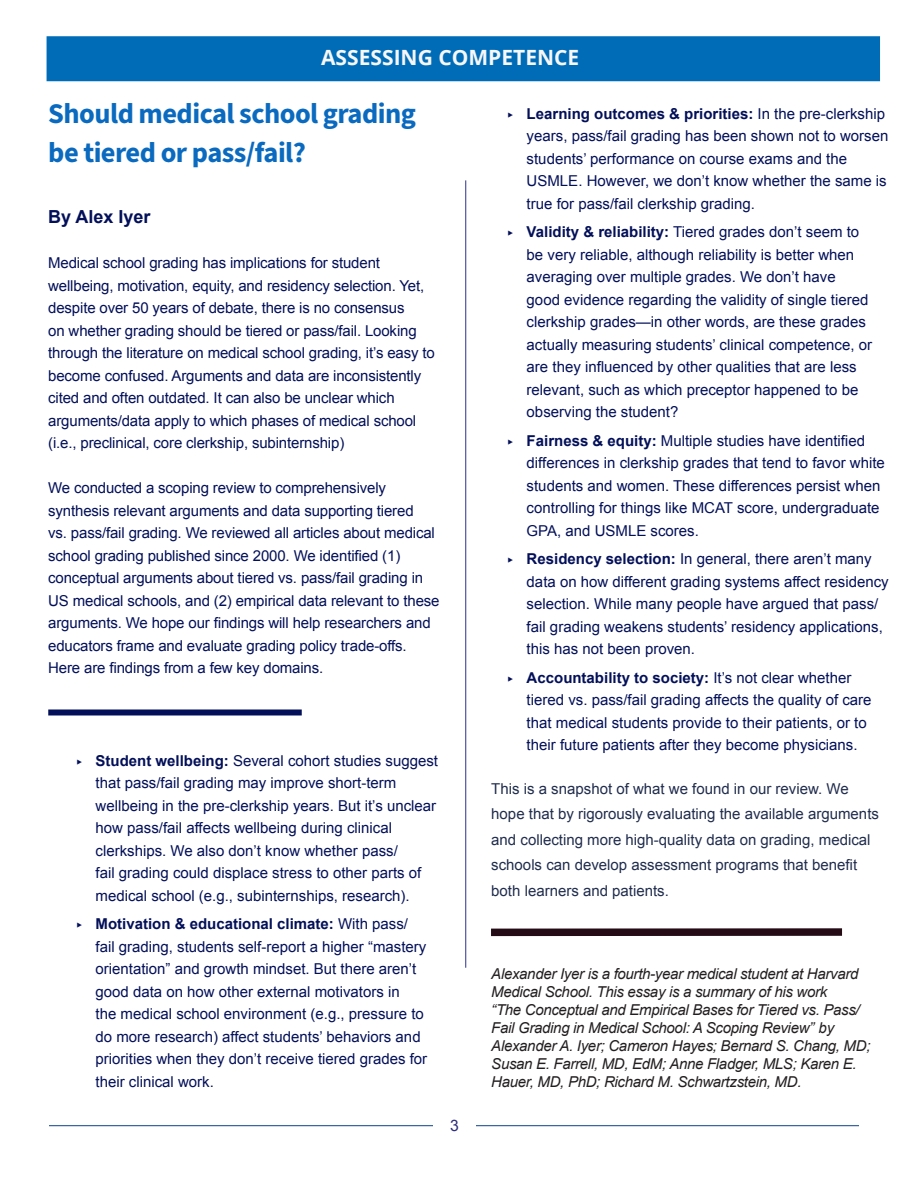
<style>
.page{position:relative;width:918px;height:1188px;background:#fff}
.page>*{position:absolute;margin:0;border:0;box-sizing:border-box;transform-origin:0 0}
.Heading{font:700 28.5px/39px "Source Sans 3";letter-spacing:-.02em;color:#0a6abf}
.t1{font:700 21px "Open Sans";color:#f7f7f8}
.Heading-2{font:700 18px "Arial";color:#031059}
.t2{font:15.75px "Arial";color:#2e2d7c}
.Heading-3{font:15px/22.5px "Arial";color:#031059}
.t3{font:italic 15px/18px "Arial";letter-spacing:-.02em;color:#231f20}
.t4{font:15px/25.5px "Arial";color:#212d4e}
.s1{font-family:"Source Sans 3";font-weight:700}
.s2{font-weight:700}
.s3{color:#fff}
</style>
<div class="page">
<div style="left:47px;top:36px;width:833px;height:45px;background:#006cb7"></div>
<hr style="left:465px;top:180px;width:1px;height:788px;background:#2b328f">
<div style="left:48px;top:709px;width:254px;height:6px;background:#031059"></div>
<div style="left:491px;top:928px;width:351px;height:8px;background:#240b15"></div>
<hr style="left:49px;top:1125px;width:810px;height:1px;background:#0b418f">
<div style="left:433px;top:1120px;width:43px;height:30px;background:#fff"></div>
<p class="t1" style="left:321px;top:43px;width:260px">ASSESSING COMPETENCE</p>
<p class="Heading" style="left:48px;top:94px;width:369px">Should medical school grading be tiered or pass/fail?</p>
<p class="Heading-3" style="left:527px;top:103px;width:363px;text-indent:-19px"><span class="s1">‣</span> <span class="s2">Learning outcomes &amp; priorities:</span> In the pre-clerkship years, pass/fail grading has been shown not to worsen students’ performance on course exams and the USMLE. However, we don’t know whether the same is true for pass/fail clerkship grading.</p>
<p class="Heading-3" style="left:527px;top:221px;width:347px;text-indent:-19px"><span class="s1">‣</span> <span class="s2">Validity &amp; reliability:</span> Tiered grades don’t seem to be very reliable, although reliability is better when averaging over multiple grades. We don’t have good evidence regarding the validity of single tiered clerkship grades—in other words, are these grades actually measuring students’ clinical competence, or are they influenced by other qualities that are less relevant, such as which preceptor happened to be observing the student?</p>
<p class="Heading-3" style="left:527px;top:430px;width:360px;text-indent:-19px"><span class="s1">‣</span> <span class="s2">Fairness &amp; equity:</span> Multiple studies have identified differences in clerkship grades that tend to favor white students and women. These differences persist when controlling for things like MCAT score, undergraduate GPA, and USMLE scores.</p>
<p class="Heading-3" style="left:527px;top:548px;width:364px;text-indent:-19px"><span class="s1">‣</span> <span class="s2">Residency selection:</span> In general, there aren’t many data on how different grading systems affect residency selection. While many people have argued that pass/ fail grading weakens students’ residency applications, this has not been proven.</p>
<p class="Heading-3" style="left:527px;top:667px;width:346px;text-indent:-19px"><span class="s1">‣</span> <span class="s2">Accountability to society:</span> It’s not clear whether tiered vs. pass/fail grading affects the quality of care that medical students provide to their patients, or to their future patients after they become physicians.</p>
<p class="t4" style="left:491px;top:776px;width:389px">This is a snapshot of what we found in our review. We hope that by rigorously evaluating the available arguments and collecting more high-quality data on grading, medical schools can develop assessment programs that benefit both learners and patients.</p>
<p class="Heading-2" style="left:48px;top:205px;width:104px">By Alex Iyer</p>
<p class="Heading-3" style="left:48px;top:252px;width:388px">Medical school grading has implications for student wellbeing, motivation, equity, and residency selection. Yet, despite over 50 years of debate, there is no consensus<br>on whether grading should be tiered or pass/fail. Looking through the literature on medical school grading, it’s easy to become confused. Arguments and data are inconsistently cited and often outdated. It can also be unclear which arguments/data apply to which phases of medical school (i.e., preclinical, core clerkship, subinternship)</p>
<p class="Heading-3" style="left:48px;top:477px;width:394px">We conducted a scoping review to comprehensively synthesis relevant arguments and data supporting tiered<br>vs. pass/fail grading. We reviewed all articles about medical school grading published since 2000. We identified (1) conceptual arguments about tiered vs. pass/fail grading in US medical schools, and (2) empirical data relevant to these arguments. We hope our findings will help researchers and educators frame and evaluate grading policy trade-offs.<br>Here are findings from a few key domains. <span class="s3">zzzzzzzzzzzzzz</span></p>
<p class="Heading-3" style="left:96px;top:749px;width:344px;text-indent:-19px"><span class="s1">‣</span> <span class="s2">Student wellbeing:</span> Several cohort studies suggest that pass/fail grading may improve short-term wellbeing in the pre-clerkship years. But it’s unclear how pass/fail affects wellbeing during clinical clerkships. We also don’t know whether pass/<br>fail grading could displace stress to other parts of medical school (e.g., subinternships, research).</p>
<p class="Heading-3" style="left:96px;top:913px;width:333px;text-indent:-19px"><span class="s1">‣</span> <span class="s2">Motivation &amp; educational climate:</span> With pass/ fail grading, students self-report a higher “mastery orientation” and growth mindset. But there aren’t good data on how other external motivators in<br>the medical school environment (e.g., pressure to do more research) affect students’ behaviors and priorities when they don’t receive tiered grades for their clinical work.</p>
<p class="t3" style="left:491px;top:965px;width:381px">Alexander Iyer is a fourth-year medical student at Harvard Medical School. This essay is a summary of his work<br>“The Conceptual and Empirical Bases for Tiered vs. Pass/ Fail Grading in Medical School: A Scoping Review” by Alexander A. Iyer; Cameron Hayes; Bernard S. Chang, MD; Susan E. Farrell, MD, EdM; Anne Fladger, MLS; Karen E.<br>Hauer, MD, PhD; Richard M. Schwartzstein, MD.</p>
<p class="t2" style="left:450px;top:1115px;width:10px">3</p>
</div>
